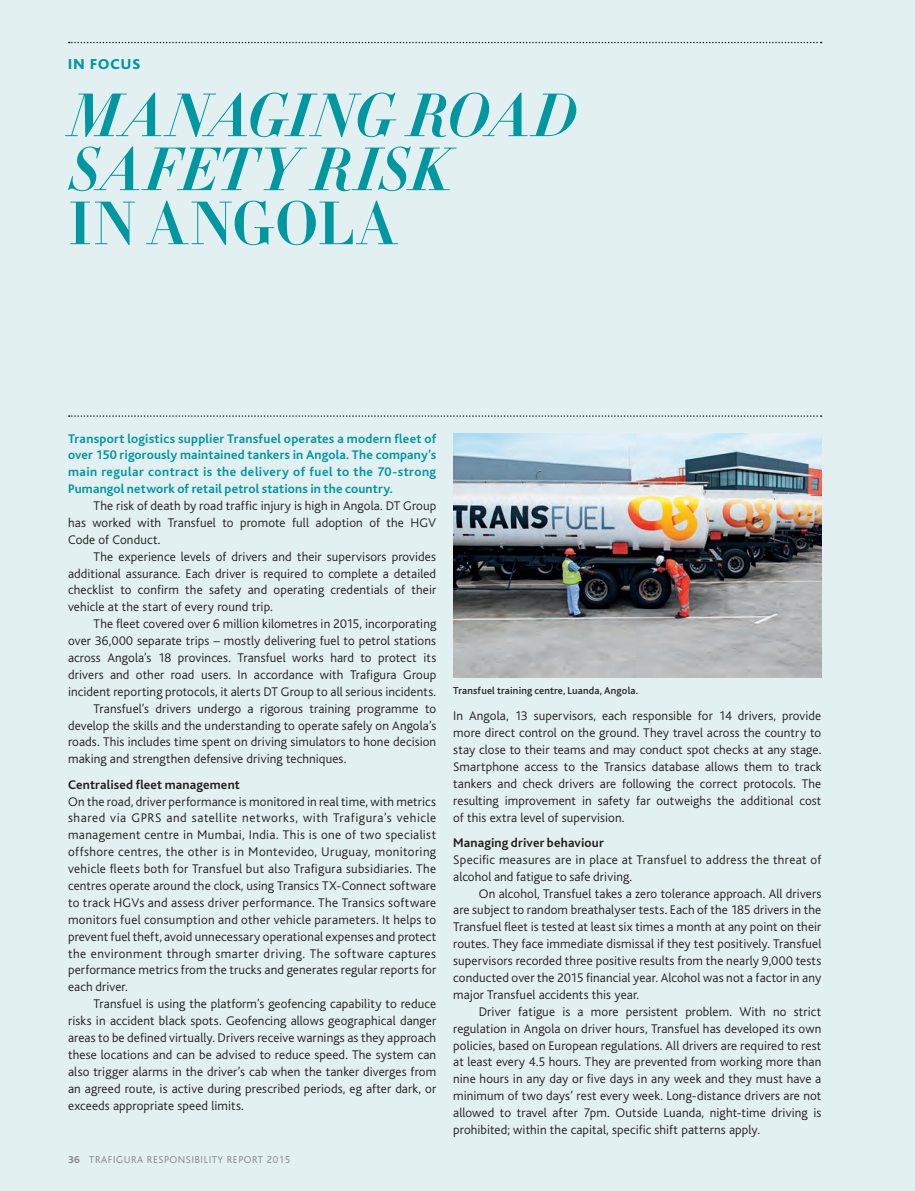
<style>
.page{position:relative;width:915px;height:1191px;background:#fff}
.page>*{position:absolute;margin:0;border:0;box-sizing:border-box;transform-origin:0 0}
.t1{font:italic 700 60px/54px "HTF Didot B16";letter-spacing:.005em;color:#0097a0}
.Page_-_Header{font:800 15px "Bliss";letter-spacing:.07em;color:#0097a0}
.Main_text{font:300 13.2px/17px "Bliss";letter-spacing:.01em;color:#231f20;text-align:justify}
._15___Body_text___no{font:300 13.2px/17px "Bliss";letter-spacing:.015em;color:#231f20;text-align:justify}
.Main_text_no_indent{font:300 13.2px/17px "Bliss";letter-spacing:.01em;color:#231f20;text-align:justify}
._15___Body_text___no-2{font:700 13.2px/17px "Bliss";letter-spacing:.015em;color:#0097a0;text-align:justify}
.Subhead_2_No_indent{font:700 13.2px "Bliss";letter-spacing:.01em;color:#231f20}
.Picture_caption{font:500 10.5px "Bliss";letter-spacing:.02em;color:#231f20}
.t2{font:300 10.5px "Bliss";letter-spacing:.05em;color:#838386}
.s1{font-style:normal}
.s2{font-weight:700}
</style>
<div class="page">
<div style="left:0;top:0;width:914px;height:1191px;background:#e2f0f2"></div>
<svg style="left:69px;top:42px;width:752px;height:1px"></svg>
<svg style="left:69px;top:415px;width:752px;height:2px"></svg>
<img style="left:453px;top:434px;width:368px;height:243px">
<p class="Page_-_Header" style="left:68px;top:56px;width:74px">IN FOCUS</p>
<p class="t1" style="left:68px;top:86px;width:510px">MANAGING ROAD<br>SAFETY RISK<br><span class="s1">IN ANGOLA</span></p>
<p class="_15___Body_text___no-2" style="left:68px;top:430px;width:369px">Transport logistics supplier Transfuel operates a modern fleet of over 150 rigorously maintained tankers in Angola. The company’s main regular contract is the delivery of fuel to the 70-strong Pumangol network of retail petrol stations in the country.</p>
<p class="Main_text" style="left:68px;top:497px;width:369px;text-indent:26px">The risk of death by road traffic injury is high in Angola. DT Group has worked with Transfuel to promote full adoption of the HGV Code of Conduct.</p>
<p class="Main_text" style="left:68px;top:548px;width:369px;text-indent:26px">The experience levels of drivers and their supervisors provides additional assurance. Each driver is required to complete a detailed checklist to confirm the safety and operating credentials of their vehicle at the start of every round trip.</p>
<p class="Main_text" style="left:68px;top:615px;width:369px;text-indent:26px">The fleet covered over 6 million kilometres in 2015, incorporating over 36,000 separate trips – mostly delivering fuel to petrol stations across Angola’s 18 provinces. Transfuel works hard to protect its drivers and other road users. In accordance with Trafigura Group incident reporting protocols, it alerts DT Group to all serious incidents.</p>
<p class="Main_text" style="left:68px;top:700px;width:369px;text-indent:26px">Transfuel’s drivers undergo a rigorous training programme to develop the skills and the understanding to operate safely on Angola’s roads. This includes time spent on driving simulators to hone decision making and strengthen defensive driving techniques.</p>
<p class="Subhead_2_No_indent" style="left:68px;top:777px;width:173px">Centralised fleet management</p>
<p class="_15___Body_text___no" style="left:68px;top:793px;width:369px">On the road, driver performance is monitored in real time, with metrics shared via GPRS and satellite networks, with Trafigura’s vehicle management centre in Mumbai, India. This is one of two specialist offshore centres, the other is in Montevideo, Uruguay, monitoring vehicle fleets both for Transfuel but also Trafigura subsidiaries. The centres operate around the clock, using Transics TX-Connect software to track HGVs and assess driver performance. The Transics software monitors fuel consumption and other vehicle parameters. It helps to prevent fuel theft, avoid unnecessary operational expenses and protect the environment through smarter driving. The software captures performance metrics from the trucks and generates regular reports for each driver.</p>
<p class="Main_text" style="left:68px;top:995px;width:369px;text-indent:26px">Transfuel is using the platform’s geofencing capability to reduce risks in accident black spots. Geofencing allows geographical danger areas to be defined virtually. Drivers receive warnings as they approach these locations and can be advised to reduce speed. The system can also trigger alarms in the driver’s cab when the tanker diverges from an agreed route, is active during prescribed periods, eg after dark, or exceeds appropriate speed limits.</p>
<p class="t2" style="left:68px;top:1154px;width:223px"><span class="s2">36</span> TRAFIGURA RESPONSIBILITY REPORT 2015</p>
<p class="Picture_caption" style="left:453px;top:684px;width:186px">Transfuel training centre, Luanda, Angola.</p>
<p class="Main_text_no_indent" style="left:453px;top:707px;width:369px">In Angola, 13 supervisors, each responsible for 14 drivers, provide more direct control on the ground. They travel across the country to stay close to their teams and may conduct spot checks at any stage.<br>Smartphone access to the Transics database allows them to track tankers and check drivers are following the correct protocols. The resulting improvement in safety far outweighs the additional cost of this extra level of supervision.</p>
<p class="Subhead_2_No_indent" style="left:453px;top:835px;width:152px">Managing driver behaviour</p>
<p class="_15___Body_text___no" style="left:453px;top:851px;width:369px">Specific measures are in place at Transfuel to address the threat of alcohol and fatigue to safe driving.</p>
<p class="Main_text" style="left:453px;top:885px;width:369px;text-indent:26px">On alcohol, Transfuel takes a zero tolerance approach. All drivers are subject to random breathalyser tests. Each of the 185 drivers in the Transfuel fleet is tested at least six times a month at any point on their routes. They face immediate dismissal if they test positively. Transfuel supervisors recorded three positive results from the nearly 9,000 tests conducted over the 2015 financial year. Alcohol was not a factor in any major Transfuel accidents this year.</p>
<p class="Main_text" style="left:453px;top:1003px;width:369px;text-indent:26px">Driver fatigue is a more persistent problem. With no strict regulation in Angola on driver hours, Transfuel has developed its own policies, based on European regulations. All drivers are required to rest at least every 4.5 hours. They are prevented from working more than nine hours in any day or five days in any week and they must have a minimum of two days’ rest every week. Long-distance drivers are not allowed to travel after 7pm. Outside Luanda, night-time driving is prohibited; within the capital, specific shift patterns apply.</p>
</div>
